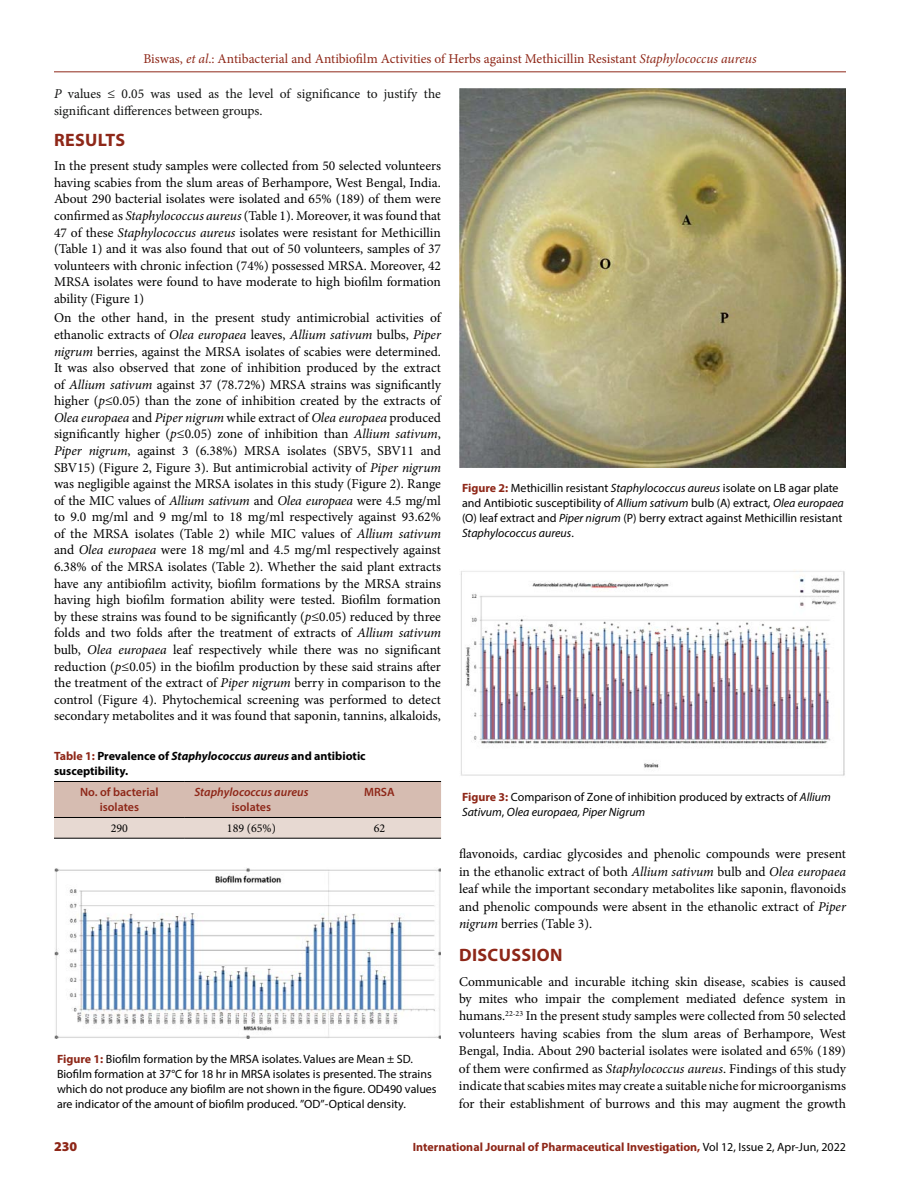
<style>
.page{position:relative;width:918px;height:1188px;background:#fff}
.page>*{position:absolute;margin:0;border:0;box-sizing:border-box;transform-origin:0 0}
.t1{font:700 18px "Myriad Pro";letter-spacing:.02em;color:#8e2718}
.t2{font:13.5px/16.6px "Minion Pro";color:#000;text-align:justify}
.t3{font:13.5px "Minion Pro";color:#8e2718}
.t4{font:13.5px/16.6px "Minion Pro";color:#121312}
.t5{font:900 13.5px "Myriad Pro";color:#8e2718}
.t6{font:12px/15px "Myriad Pro";color:#000}
.t7{font:700 12px "Myriad Pro";color:#8e2718}
.t8{font:700 12px/15px "Myriad Pro";color:#000}
.t9{font:600 12px/15px "Myriad Pro";color:#8e2718;text-align:center}
.t10{font:italic 600 12px "Myriad Pro";color:#8e2718}
.t11{font:12px "Minion Pro";color:#000}
.s1{font-style:italic}
.s2{color:#8e2718}
.s3{font-weight:700;color:#8e2718}
.s4{font-weight:400;color:#000}
</style>
<div class="page">
<hr style="left:54px;top:72px;width:792px;height:1px;background:#8e2718">
<svg style="left:54px;top:782px;width:387px;height:56px"></svg>
<hr style="left:54px;top:781px;width:131px;height:1px;background:#000">
<hr style="left:185px;top:781px;width:133px;height:1px;background:#000">
<hr style="left:318px;top:781px;width:123px;height:1px;background:#000">
<hr style="left:54px;top:817px;width:131px;height:1px;background:#000">
<hr style="left:185px;top:817px;width:133px;height:1px;background:#000">
<hr style="left:318px;top:817px;width:123px;height:1px;background:#000">
<hr style="left:54px;top:838px;width:131px;height:1px;background:#000">
<hr style="left:185px;top:838px;width:133px;height:1px;background:#000">
<hr style="left:318px;top:838px;width:123px;height:1px;background:#000">
<img style="left:54px;top:868px;width:387px;height:171px">
<img style="left:459px;top:88px;width:387px;height:380px">
<img style="left:461px;top:570px;width:384px;height:206px">
<p class="t3" style="left:143px;top:50px;width:615px">Biswas, <span class="s1">et al</span>.: Antibacterial and Antibiofilm Activities of Herbs against Methicillin Resistant <span class="s1">Staphylococcus aureus</span></p>
<p class="t4" style="left:54px;top:85px;width:388px"><span class="s1">P</span> values ≤ 0.05 was used as the level of significance to justify the significant differences between groups.</p>
<h1 class="t1" style="left:54px;top:128px;width:73px">RESULTS</h1>
<p class="t2" style="left:54px;top:158px;width:389px">In the present study samples were collected from 50 selected volunteers having scabies from the slum areas of Berhampore, West Bengal, India.<br>About 290 bacterial isolates were isolated and 65% (189) of them were confirmed as <span class="s1">Staphylococcus aureus</span> (Table 1). Moreover, it was found that 47 of these <span class="s1">Staphylococcus aureus</span> isolates were resistant for Methicillin (Table 1) and it was also found that out of 50 volunteers, samples of 37 volunteers with chronic infection (74%) possessed MRSA. Moreover, 42<br>MRSA isolates were found to have moderate to high biofilm formation ability (Figure 1)</p>
<p class="t2" style="left:54px;top:310px;width:389px">On the other hand, in the present study antimicrobial activities of ethanolic extracts of <span class="s1">Olea europaea</span> leaves, <span class="s1">Allium sativum</span> bulbs, <span class="s1">Piper nigrum</span> berries, against the MRSA isolates of scabies were determined.<br>It was also observed that zone of inhibition produced by the extract of <span class="s1">Allium sativum</span> against 37 (78.72%) MRSA strains was significantly higher (<span class="s1">p</span>≤0.05) than the zone of inhibition created by the extracts of <span class="s1">Olea europaea</span> and <span class="s1">Piper nigrum</span> while extract of <span class="s1">Olea europaea</span> produced significantly higher (<span class="s1">p</span>≤0.05) zone of inhibition than <span class="s1">Allium sativum</span>, <span class="s1">Piper nigrum</span>, against 3 (6.38%) MRSA isolates (SBV5, SBV11 and SBV15) (Figure 2, Figure 3). But antimicrobial activity of <span class="s1">Piper nigrum </span>was negligible against the MRSA isolates in this study (Figure 2). Range of the MIC values of <span class="s1">Allium sativum</span> and <span class="s1">Olea europaea</span> were 4.5 mg/ml to 9.0 mg/ml and 9 mg/ml to 18 mg/ml respectively against 93.62% of the MRSA isolates (Table 2) while MIC values of <span class="s1">Allium sativum </span>and <span class="s1">Olea europaea</span> were 18 mg/ml and 4.5 mg/ml respectively against 6.38% of the MRSA isolates (Table 2). Whether the said plant extracts have any antibiofilm activity, biofilm formations by the MRSA strains having high biofilm formation ability were tested. Biofilm formation by these strains was found to be significantly (<span class="s1">p</span>≤0.05) reduced by three folds and two folds after the treatment of extracts of <span class="s1">Allium sativum </span>bulb, <span class="s1">Olea europaea</span> leaf respectively while there was no significant reduction (<span class="s1">p</span>≤0.05) in the biofilm production by these said strains after the treatment of the extract of <span class="s1">Piper nigrum</span> berry in comparison to the control (Figure 4). Phytochemical screening was performed to detect secondary metabolites and it was found that saponin, tannins, alkaloids,</p>
<p class="t8" style="left:54px;top:748px;width:313px"><span class="s2">Table 1:</span> Prevalence of <span class="s1">Staphylococcus aureus</span> and antibiotic susceptibility.</p>
<p class="t9" style="left:80px;top:785px;width:80px">No. of bacterial isolates</p>
<p class="t10" style="left:194px;top:785px;width:116px">Staphylococcus aureus</p>
<p class="t9" style="left:364px;top:785px;width:32px">MRSA</p>
<p class="t9" style="left:232px;top:800px;width:41px">isolates</p>
<p class="t11" style="left:111px;top:820px;width:19px">290</p>
<p class="t11" style="left:227px;top:820px;width:50px">189 (65%)</p>
<p class="t11" style="left:374px;top:820px;width:13px">62</p>
<p class="t6" style="left:57px;top:1051px;width:381px"><span class="s3">Figure 1:</span> Biofilm formation by the MRSA isolates. Values are Mean ± SD.<br>Biofilm formation at 37°C for 18 hr in MRSA isolates is presented. The strains which do not produce any biofilm are not shown in the figure. OD490 values are indicator of the amount of biofilm produced. ”OD”-Optical density.</p>
<p class="t6" style="left:462px;top:480px;width:383px"><span class="s3">Figure 2:</span> Methicillin resistant <span class="s1">Staphylococcus aureus</span> isolate on LB agar plate and Antibiotic susceptibility of <span class="s1">Allium sativum</span> bulb (A) extract, <span class="s1">Olea europaea </span>(O) leaf extract and <span class="s1">Piper nigrum</span> (P) berry extract against Methicillin resistant <span class="s1">Staphylococcus aureus</span>.</p>
<p class="t6" style="left:462px;top:789px;width:370px"><span class="s3">Figure 3:</span> Comparison of Zone of inhibition produced by extracts of <span class="s1">Allium<br>Sativum</span>, <span class="s1">Olea europaea, Piper Nigrum</span></p>
<p class="t2" style="left:459px;top:845px;width:389px;line-height:17.4px">flavonoids, cardiac glycosides and phenolic compounds were present in the ethanolic extract of both <span class="s1">Allium sativum</span> bulb and <span class="s1">Olea europaea </span>leaf while the important secondary metabolites like saponin, flavonoids and phenolic compounds were absent in the ethanolic extract of <span class="s1">Piper nigrum</span> berries (Table 3).</p>
<h1 class="t1" style="left:459px;top:943px;width:105px">DISCUSSION</h1>
<p class="t2" style="left:459px;top:973px;width:389px;line-height:17.4px">Communicable and incurable itching skin disease, scabies is caused by mites who impair the complement mediated defence system in humans.<sup>22-23</sup> In the present study samples were collected from 50 selected volunteers having scabies from the slum areas of Berhampore, West Bengal, India. About 290 bacterial isolates were isolated and 65% (189) of them were confirmed as <span class="s1">Staphylococcus aureus</span>. Findings of this study indicate that scabies mites may create a suitable niche for microorganisms for their establishment of burrows and this may augment the growth</p>
<p class="t5" style="left:54px;top:1137px;width:25px">230</p>
<p class="t7" style="left:413px;top:1139px;width:435px">International Journal of Pharmaceutical Investigation, <span class="s4">Vol 12, Issue 2, Apr-Jun, 2022</span></p>
</div>
